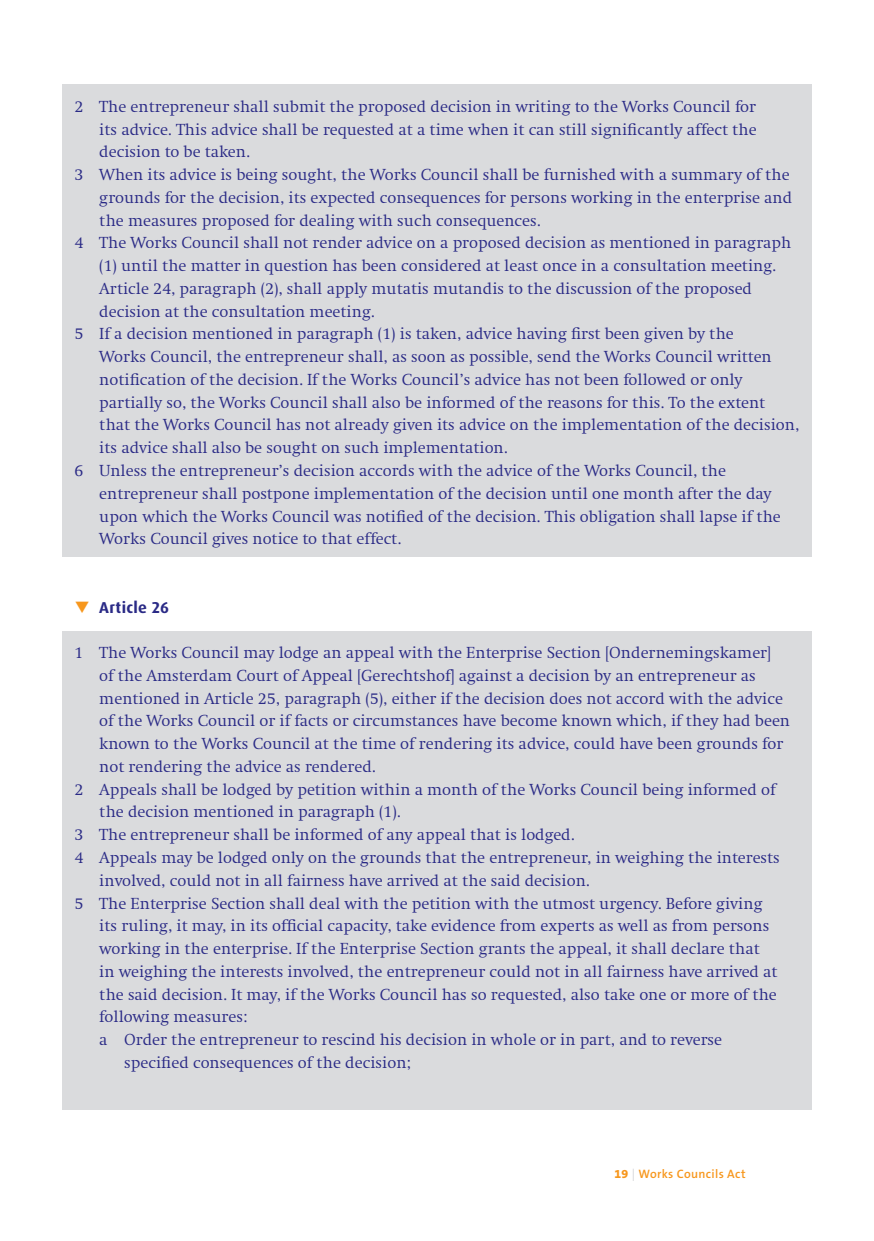
<style>
.page{position:relative;width:874px;height:1241px;background:#fff}
.page>*{position:absolute;margin:0;border:0;box-sizing:border-box;transform-origin:0 0}
.t1{font:300 16.62px "Swift EF";color:#2a2a86}
.t2{font:700 15.75px "Dax OT";letter-spacing:.02em;color:#2a2a86}
.t3{font:600 12.25px "The Sans B6";letter-spacing:.03em;color:#f7971d}
.s1{color:#f7971d}
.s2{font-family:"The Sans B8";font-weight:800}
.s3{color:#dadbdd}
</style>
<div class="page">
<div style="left:62px;top:630px;width:749px;height:479px;background:#dadbdd"></div>
<div style="left:62px;top:84px;width:749px;height:473px;background:#dadbdd"></div>
<p class="t1" style="left:74px;top:97px;width:682px">2 The entrepreneur shall submit the proposed decision in writing to the Works Council for</p>
<p class="t1" style="left:99px;top:120px;width:658px">its advice. This advice shall be requested at a time when it can still significantly affect the</p>
<p class="t1" style="left:99px;top:143px;width:152px">decision to be taken.</p>
<p class="t1" style="left:74px;top:166px;width:716px">3 When its advice is being sought, the Works Council shall be furnished with a summary of the</p>
<p class="t1" style="left:99px;top:188px;width:694px">grounds for the decision, its expected consequences for persons working in the enterprise and</p>
<p class="t1" style="left:99px;top:211px;width:442px">the measures proposed for dealing with such consequences.</p>
<p class="t1" style="left:74px;top:234px;width:717px">4 The Works Council shall not render advice on a proposed decision as mentioned in paragraph</p>
<p class="t1" style="left:99px;top:257px;width:678px">(1) until the matter in question has been considered at least once in a consultation meeting.</p>
<p class="t1" style="left:99px;top:279px;width:654px">Article 24, paragraph (2), shall apply mutatis mutandis to the discussion of the proposed</p>
<p class="t1" style="left:99px;top:302px;width:277px">decision at the consultation meeting.</p>
<p class="t1" style="left:74px;top:325px;width:660px">5 If a decision mentioned in paragraph (1) is taken, advice having first been given by the</p>
<p class="t1" style="left:99px;top:348px;width:673px">Works Council, the entrepreneur shall, as soon as possible, send the Works Council written</p>
<p class="t1" style="left:99px;top:370px;width:644px">notification of the decision. If the Works Council’s advice has not been followed or only</p>
<p class="t1" style="left:99px;top:393px;width:667px">partially so, the Works Council shall also be informed of the reasons for this. To the extent</p>
<p class="t1" style="left:99px;top:416px;width:701px">that the Works Council has not already given its advice on the implementation of the decision,</p>
<p class="t1" style="left:99px;top:439px;width:409px">its advice shall also be sought on such implementation.</p>
<p class="t1" style="left:74px;top:461px;width:652px">6 Unless the entrepreneur’s decision accords with the advice of the Works Council, the</p>
<p class="t1" style="left:99px;top:484px;width:673px">entrepreneur shall postpone implementation of the decision until one month after the day</p>
<p class="t1" style="left:99px;top:507px;width:682px">upon which the Works Council was notified of the decision. This obligation shall lapse if the</p>
<p class="t1" style="left:99px;top:530px;width:303px">Works Council gives notice to that effect.</p>
<p class="t2" style="left:74px;top:597px;width:96px"><span class="s1">❑</span> Article 26</p>
<p class="t1" style="left:74px;top:643px;width:698px">1 The Works Council may lodge an appeal with the Enterprise Section [Ondernemingskamer]</p>
<p class="t1" style="left:99px;top:666px;width:657px">of the Amsterdam Court of Appeal [Gerechtshof] against a decision by an entrepreneur as</p>
<p class="t1" style="left:99px;top:689px;width:685px">mentioned in Article 25, paragraph (5), either if the decision does not accord with the advice</p>
<p class="t1" style="left:99px;top:712px;width:692px">of the Works Council or if facts or circumstances have become known which, if they had been</p>
<p class="t1" style="left:99px;top:734px;width:685px">known to the Works Council at the time of rendering its advice, could have been grounds for</p>
<p class="t1" style="left:99px;top:757px;width:278px">not rendering the advice as rendered.</p>
<p class="t1" style="left:74px;top:780px;width:702px">2 Appeals shall be lodged by petition within a month of the Works Council being informed of</p>
<p class="t1" style="left:99px;top:803px;width:303px">the decision mentioned in paragraph (1).</p>
<p class="t1" style="left:74px;top:825px;width:501px">3 The entrepreneur shall be informed of any appeal that is lodged.</p>
<p class="t1" style="left:74px;top:848px;width:706px">4 Appeals may be lodged only on the grounds that the entrepreneur, in weighing the interests</p>
<p class="t1" style="left:99px;top:871px;width:491px">involved, could not in all fairness have arrived at the said decision.</p>
<p class="t1" style="left:74px;top:894px;width:689px">5 The Enterprise Section shall deal with the petition with the utmost urgency. Before giving</p>
<p class="t1" style="left:99px;top:916px;width:671px">its ruling, it may, in its official capacity, take evidence from experts as well as from persons</p>
<p class="t1" style="left:99px;top:939px;width:661px">working in the enterprise. If the Enterprise Section grants the appeal, it shall declare that</p>
<p class="t1" style="left:99px;top:962px;width:679px">in weighing the interests involved, the entrepreneur could not in all fairness have arrived at</p>
<p class="t1" style="left:99px;top:985px;width:678px">the said decision. It may, if the Works Council has so requested, also take one or more of the</p>
<p class="t1" style="left:99px;top:1007px;width:149px">following measures:</p>
<p class="t1" style="left:99px;top:1030px;width:624px">a Order the entrepreneur to rescind his decision in whole or in part, and to reverse</p>
<p class="t1" style="left:124px;top:1053px;width:288px">specified consequences of the decision;</p>
<p class="t3" style="left:614px;top:1167px;width:132px"><span class="s2">19</span> <span class="s3">|</span> Works Councils Act</p>
</div>
